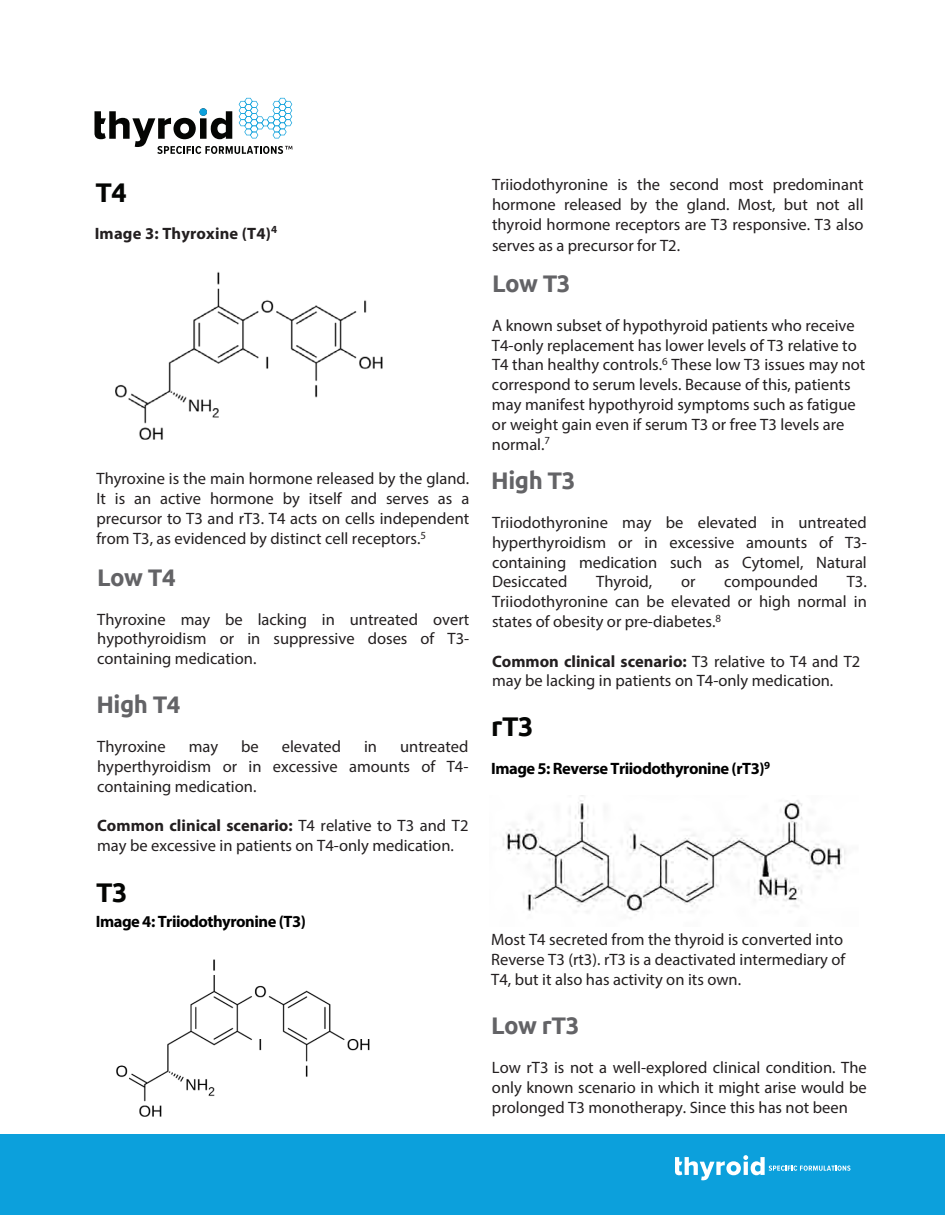
<style>
.page{position:relative;width:945px;height:1215px;background:#fff}
.page>*{position:absolute;margin:0;border:0;box-sizing:border-box;transform-origin:0 0}
.t1{font:700 27px "Ubuntu";letter-spacing:-.02em;color:#040503}
.t2{font:700 24px "Ubuntu";letter-spacing:-.02em;color:#636366}
.t3{font:16.5px/19.8px "Myriad Pro";color:#231f20;text-align:justify}
.t4{font:700 16.5px "Myriad Pro";letter-spacing:-.03em;color:#000}
.t5{font:700 16.5px "Myriad Pro";letter-spacing:.01em;color:#231f20}
.s1{font-weight:700}
</style>
<div class="page">
<img style="left:116px;top:959px;width:254px;height:158px">
<div style="left:0;top:1134px;width:945px;height:81px;background:#0ca0dc"></div>
<svg style="left:675px;top:1155px;width:175px;height:25px"></svg>
<svg style="left:94px;top:98px;width:198px;height:56px"></svg>
<img style="left:115px;top:271px;width:268px;height:169px">
<img style="left:502px;top:795px;width:344px;height:117px">
<h1 class="t1" style="left:96px;top:176px;width:33px">T4</h1>
<p class="t5" style="left:95px;top:222px;width:184px">Image 3: Thyroxine (T4)<sup>4</sup></p>
<p class="t3" style="left:96px;top:468px;width:374px">Thyroxine is the main hormone released by the gland.<br>It is an active hormone by itself and serves as a precursor to T3 and rT3. T4 acts on cells independent from T3, as evidenced by distinct cell receptors.<sup>5</sup></p>
<h2 class="t2" style="left:97px;top:563px;width:80px">Low T4</h2>
<p class="t3" style="left:97px;top:609px;width:374px">Thyroxine may be lacking in untreated overt hypothyroidism or in suppressive doses of T3- containing medication.</p>
<h2 class="t2" style="left:96px;top:690px;width:86px">High T4</h2>
<p class="t3" style="left:97px;top:737px;width:70px">Thyroxine</p>
<p class="t3" style="left:189px;top:737px;width:31px">may</p>
<p class="t3" style="left:241px;top:737px;width:19px">be</p>
<p class="t3" style="left:282px;top:737px;width:61px">elevated</p>
<p class="t3" style="left:364px;top:737px;width:15px">in</p>
<p class="t3" style="left:97px;top:737px;width:373px;text-indent:303px">untreated hyperthyroidism or in excessive amounts of T4- containing medication.</p>
<p class="t3" style="left:97px;top:816px;width:373px"><span class="s1">Common clinical scenario:</span> T4 relative to T3 and T2 may be excessive in patients on T4-only medication.</p>
<h1 class="t1" style="left:96px;top:876px;width:33px">T3</h1>
<p class="t4" style="left:96px;top:911px;width:212px">Image 4: Triiodothyronine (T3)</p>
<p class="t3" style="left:492px;top:175px;width:373px">Triiodothyronine is the second most predominant hormone released by the gland. Most, but not all thyroid hormone receptors are T3 responsive. T3 also serves as a precursor for T2.</p>
<h2 class="t2" style="left:492px;top:269px;width:80px">Low T3</h2>
<p class="t3" style="left:492px;top:315px;width:375px;text-align:left">A known subset of hypothyroid patients who receive T4-only replacement has lower levels of T3 relative to T4 than healthy controls.<sup>6</sup> These low T3 issues may not correspond to serum levels. Because of this, patients may manifest hypothyroid symptoms such as fatigue or weight gain even if serum T3 or free T3 levels are normal.<sup>7</sup></p>
<h2 class="t2" style="left:491px;top:466px;width:86px">High T3</h2>
<p class="t3" style="left:492px;top:512px;width:376px">Triiodothyronine may be elevated in untreated hyperthyroidism or in excessive amounts of T3- containing medication such as Cytomel, Natural Desiccated</p>
<p class="t3" style="left:596px;top:572px;width:58px">Thyroid,</p>
<p class="t3" style="left:681px;top:572px;width:16px">or</p>
<p class="t3" style="left:724px;top:572px;width:95px">compounded</p>
<p class="t3" style="left:492px;top:572px;width:376px;text-indent:355px">T3.<br>Triiodothyronine can be elevated or high normal in states of obesity or pre-diabetes.<sup>8</sup></p>
<p class="t3" style="left:492px;top:651px;width:370px"><span class="s1">Common clinical scenario:</span> T3 relative to T4 and T2 may be lacking in patients on T4-only medication.</p>
<h1 class="t1" style="left:491px;top:710px;width:44px">rT3</h1>
<p class="t4" style="left:491px;top:758px;width:280px">Image 5: Reverse Triiodothyronine (rT3)<sup>9</sup></p>
<p class="t3" style="left:491px;top:929px;width:356px;text-align:left">Most T4 secreted from the thyroid is converted into<br>Reverse T3 (rt3). rT3 is a deactivated intermediary of<br>T4, but it also has activity on its own.</p>
<h2 class="t2" style="left:491px;top:1011px;width:90px">Low rT3</h2>
<p class="t3" style="left:492px;top:1058px;width:376px">Low rT3 is not a well-explored clinical condition. The only known scenario in which it might arise would be prolonged T3 monotherapy. Since this has not been</p>
</div>
